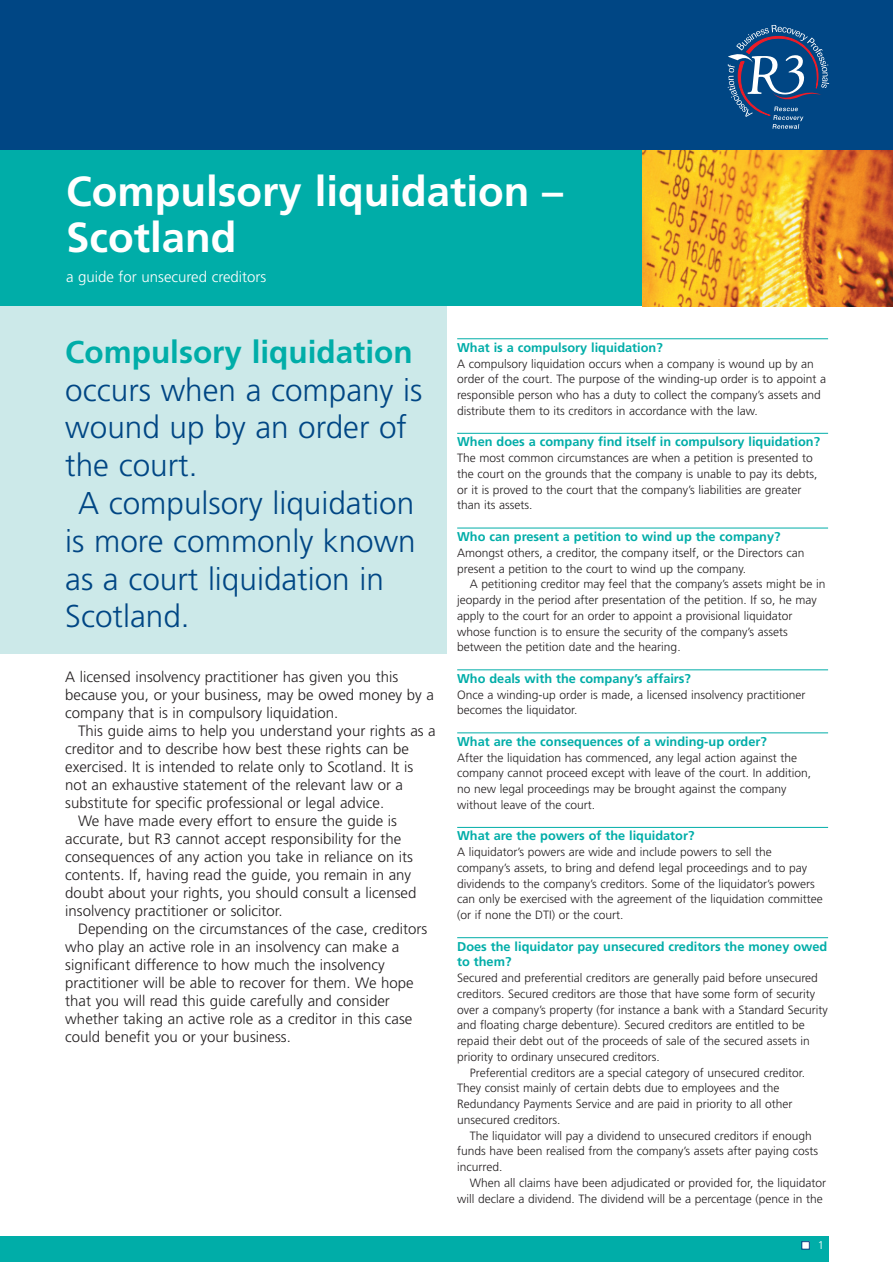
<style>
.page{position:relative;width:893px;height:1262px;background:#fff}
.page>*{position:absolute;margin:0;border:0;box-sizing:border-box;transform-origin:0 0}
.t1{font:700 42px/45.3px "Frutiger";color:#fff}
.t2{font:300 31.5px "Frutiger";color:#004684}
.t3{font:700 31.5px "Frutiger";color:#00ada8}
.t4{font:300 15px/18px "Frutiger";color:#231f20}
.t5{font:300 15px "Frutiger";color:#fff}
.t6{font:700 12.75px/15.8px "Frutiger";color:#00ada8}
.t7{font:300 12px/15.8px "Frutiger";color:#231f20}
.t8{font:300 11.25px "Frutiger";color:#fff}
</style>
<div class="page">
<div style="left:0;top:306px;width:447px;height:347px;background:#cce9e9"></div>
<div style="left:356px;top:0;width:536px;height:150px;background:#004684"></div>
<svg style="left:727px;top:25px;width:102px;height:104px"></svg>
<div style="left:0;top:0;width:373px;height:150px;background:#004684"></div>
<div style="left:0;top:150px;width:661px;height:156px;background:#00ada8"></div>
<img style="left:643px;top:150px;width:249px;height:156px">
<hr style="left:457px;top:338px;width:371px;height:1px;background:#00ada8">
<hr style="left:457px;top:433px;width:371px;height:1px;background:#00ada8">
<hr style="left:457px;top:528px;width:371px;height:1px;background:#00ada8">
<hr style="left:457px;top:669px;width:371px;height:1px;background:#00ada8">
<hr style="left:457px;top:732px;width:371px;height:1px;background:#00ada8">
<hr style="left:457px;top:827px;width:371px;height:1px;background:#00ada8">
<hr style="left:457px;top:937px;width:371px;height:1px;background:#00ada8">
<div style="left:0;top:1236px;width:828px;height:26px;background:#00ada8"></div>
<div style="left:801px;top:1241px;width:8px;height:8px;background:#fff"></div>
<div style="left:801px;top:1241px;width:8px;height:8px;border:1px solid #004684"></div>
<h1 class="t1" style="left:66px;top:172px;width:498px">Compulsory liquidation –<br>Scotland</h1>
<p class="t5" style="left:66px;top:270px;width:202px">a guide for unsecured creditors</p>
<h2 class="t3" style="left:65px;top:339px;width:349px">Compulsory liquidation</h2>
<h2 class="t2" style="left:65px;top:377px;width:358px">occurs when a company is</h2>
<h2 class="t2" style="left:65px;top:415px;width:343px">wound up by an order of</h2>
<h2 class="t2" style="left:65px;top:452px;width:134px">the court.</h2>
<h2 class="t2" style="left:78px;top:490px;width:337px">A compulsory liquidation</h2>
<h2 class="t2" style="left:65px;top:528px;width:352px">is more commonly known</h2>
<h2 class="t2" style="left:65px;top:566px;width:320px">as a court liquidation in</h2>
<h2 class="t2" style="left:65px;top:604px;width:126px">Scotland.</h2>
<p class="t4" style="left:65px;top:668px;width:370px">A licensed insolvency practitioner has given you this because you, or your business, may be owed money by a company that is in compulsory liquidation.</p>
<p class="t4" style="left:78px;top:722px;width:359px">This guide aims to help you understand your rights as a</p>
<p class="t4" style="left:65px;top:740px;width:345px">creditor and to describe how best these rights can be</p>
<p class="t4" style="left:65px;top:758px;width:349px">exercised. It is intended to relate only to Scotland. It is</p>
<p class="t4" style="left:65px;top:776px;width:339px">not an exhaustive statement of the relevant law or a</p>
<p class="t4" style="left:65px;top:794px;width:320px">substitute for specific professional or legal advice.</p>
<p class="t4" style="left:78px;top:812px;width:320px">We have made every effort to ensure the guide is</p>
<p class="t4" style="left:65px;top:830px;width:337px">accurate, but R3 cannot accept responsibility for the</p>
<p class="t4" style="left:65px;top:848px;width:349px">consequences of any action you take in reliance on its</p>
<p class="t4" style="left:65px;top:866px;width:347px">contents. If, having read the guide, you remain in any</p>
<p class="t4" style="left:65px;top:884px;width:352px">doubt about your rights, you should consult a licensed</p>
<p class="t4" style="left:65px;top:902px;width:219px">insolvency practitioner or solicitor.</p>
<p class="t4" style="left:78px;top:920px;width:351px">Depending on the circumstances of the case, creditors</p>
<p class="t4" style="left:65px;top:938px;width:335px">who play an active role in an insolvency can make a</p>
<p class="t4" style="left:65px;top:956px;width:321px">significant difference to how much the insolvency</p>
<p class="t4" style="left:65px;top:974px;width:350px">practitioner will be able to recover for them. We hope</p>
<p class="t4" style="left:65px;top:992px;width:326px">that you will read this guide carefully and consider</p>
<p class="t4" style="left:65px;top:1010px;width:348px">whether taking an active role as a creditor in this case</p>
<p class="t4" style="left:65px;top:1028px;width:227px">could benefit you or your business.</p>
<p class="t6" style="left:457px;top:340px;width:207px">What is a compulsory liquidation?</p>
<p class="t7" style="left:457px;top:356px;width:370px">A compulsory liquidation occurs when a company is wound up by an order of the court. The purpose of the winding-up order is to appoint a responsible person who has a duty to collect the company’s assets and distribute them to its creditors in accordance with the law.</p>
<p class="t6" style="left:457px;top:435px;width:364px">When does a company find itself in compulsory liquidation?</p>
<p class="t7" style="left:457px;top:451px;width:362px">The most common circumstances are when a petition is presented to the court on the grounds that the company is unable to pay its debts, or it is proved to the court that the company’s liabilities are greater than its assets.</p>
<p class="t6" style="left:457px;top:529px;width:325px">Who can present a petition to wind up the company?</p>
<p class="t7" style="left:457px;top:545px;width:349px">Amongst others, a creditor, the company itself, or the Directors can present a petition to the court to wind up the company.</p>
<p class="t7" style="left:457px;top:577px;width:370px;text-indent:13px">A petitioning creditor may feel that the company’s assets might be in jeopardy in the period after presentation of the petition. If so, he may apply to the court for an order to appoint a provisional liquidator whose function is to ensure the security of the company’s assets between the petition date and the hearing.</p>
<p class="t6" style="left:457px;top:671px;width:235px">Who deals with the company’s affairs?</p>
<p class="t7" style="left:457px;top:687px;width:350px">Once a winding-up order is made, a licensed insolvency practitioner becomes the liquidator.</p>
<p class="t6" style="left:457px;top:734px;width:311px">What are the consequences of a winding-up order?</p>
<p class="t7" style="left:457px;top:750px;width:355px">After the liquidation has commenced, any legal action against the company cannot proceed except with leave of the court. In addition, no new legal proceedings may be brought against the company without leave of the court.</p>
<p class="t6" style="left:457px;top:829px;width:239px">What are the powers of the liquidator?</p>
<p class="t7" style="left:457px;top:845px;width:367px">A liquidator’s powers are wide and include powers to sell the company’s assets, to bring and defend legal proceedings and to pay dividends to the company’s creditors. Some of the liquidator’s powers can only be exercised with the agreement of the liquidation committee (or if none the DTI) or the court.</p>
<p class="t6" style="left:457px;top:939px;width:371px">Does the liquidator pay unsecured creditors the money owed to them?</p>
<p class="t7" style="left:457px;top:971px;width:362px">Secured and preferential creditors are generally paid before unsecured</p>
<p class="t7" style="left:457px;top:986px;width:359px">creditors. Secured creditors are those that have some form of security</p>
<p class="t7" style="left:457px;top:1002px;width:372px">over a company’s property (for instance a bank with a Standard Security</p>
<p class="t7" style="left:457px;top:1018px;width:349px">and floating charge debenture). Secured creditors are entitled to be</p>
<p class="t7" style="left:457px;top:1034px;width:354px">repaid their debt out of the proceeds of sale of the secured assets in</p>
<p class="t7" style="left:457px;top:1049px;width:204px">priority to ordinary unsecured creditors.</p>
<p class="t7" style="left:470px;top:1065px;width:336px">Preferential creditors are a special category of unsecured creditor.</p>
<p class="t7" style="left:457px;top:1081px;width:323px">They consist mainly of certain debts due to employees and the</p>
<p class="t7" style="left:457px;top:1097px;width:337px">Redundancy Payments Service and are paid in priority to all other</p>
<p class="t7" style="left:457px;top:1112px;width:105px">unsecured creditors.</p>
<p class="t7" style="left:470px;top:1128px;width:343px">The liquidator will pay a dividend to unsecured creditors if enough</p>
<p class="t7" style="left:457px;top:1144px;width:362px">funds have been realised from the company’s assets after paying costs</p>
<p class="t7" style="left:457px;top:1160px;width:47px">incurred.</p>
<p class="t7" style="left:470px;top:1175px;width:357px">When all claims have been adjudicated or provided for, the liquidator</p>
<p class="t7" style="left:457px;top:1191px;width:367px">will declare a dividend. The dividend will be a percentage (pence in the</p>
<p class="t8" style="left:817px;top:1240px;width:8px">1</p>
</div>
